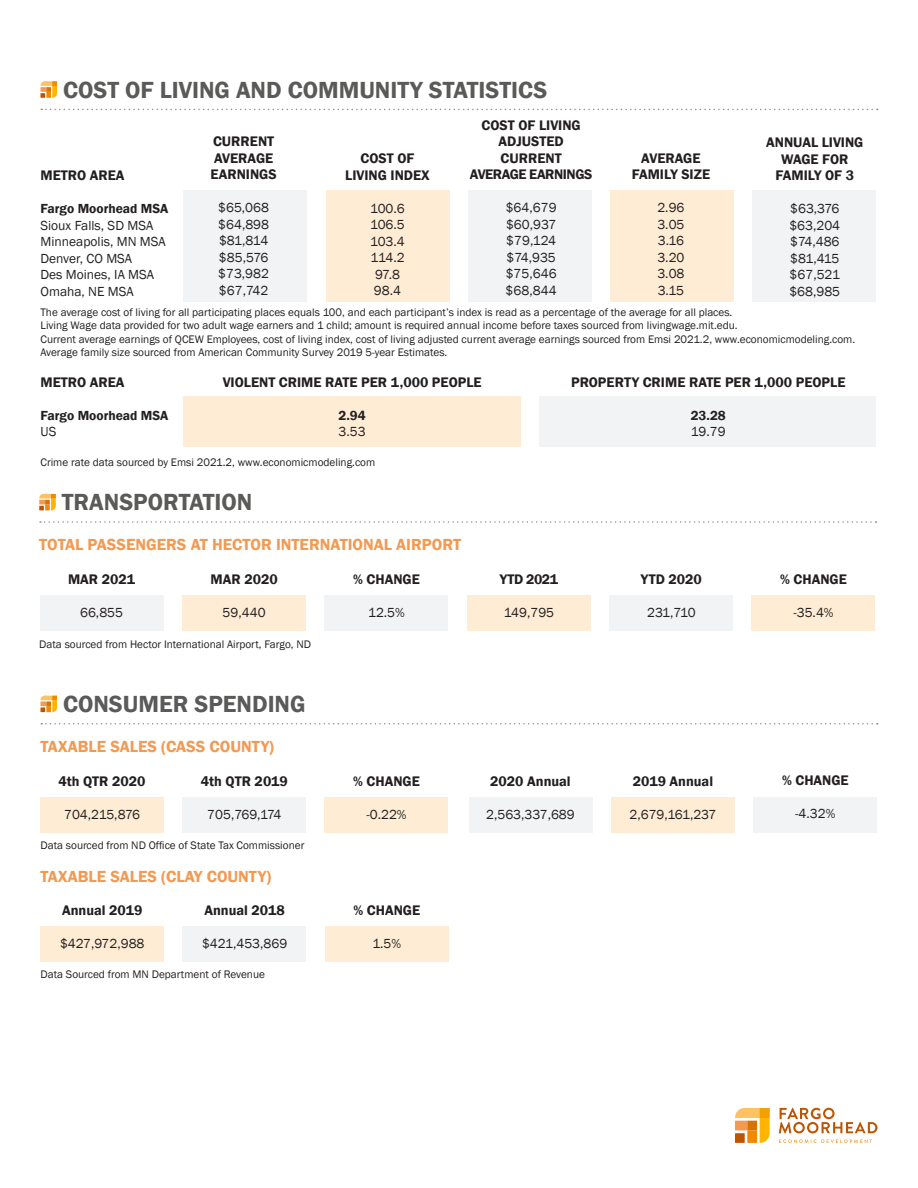
<style>
.page{position:relative;width:918px;height:1188px;background:#fff}
.page>*{position:absolute;margin:0;border:0;box-sizing:border-box;transform-origin:0 0}
.t1{font:600 24px "Franklin Gothic";color:#5a5a59}
.t2{font:600 16.5px "Franklin Gothic";color:#f29952}
.t3{font:600 14.25px/16.5px "Franklin Gothic";color:#231f20;text-align:center}
.t4{font:600 14.25px/16.5px "Franklin Gothic";letter-spacing:-.03em;color:#231f20;text-align:center}
.t5{font:13.5px/16.5px "Franklin Gothic";color:#231f20}
.t6{font:600 13.5px/16.5px "Franklin Gothic";color:#231f20}
.t7{font:13.5px "Franklin Gothic";letter-spacing:-.025em;color:#231f20}
.t8{font:13.5px "Franklin Gothic";letter-spacing:-.035em;color:#231f20}
.t9{font:11.25px/13.5px "Franklin Gothic";color:#231f20}
.s1{font-weight:400}
</style>
<div class="page">
<div style="left:611px;top:797px;width:124px;height:36px;background:#feedd4"></div>
<div style="left:753px;top:797px;width:124px;height:36px;background:#f2f3f4"></div>
<div style="left:469px;top:797px;width:124px;height:36px;background:#f2f3f4"></div>
<div style="left:752px;top:595px;width:123px;height:36px;background:#feedd4"></div>
<div style="left:182px;top:595px;width:124px;height:36px;background:#feedd4"></div>
<div style="left:467px;top:595px;width:124px;height:36px;background:#feedd4"></div>
<div style="left:325px;top:595px;width:123px;height:36px;background:#f2f3f4"></div>
<div style="left:609px;top:595px;width:124px;height:36px;background:#f2f3f4"></div>
<div style="left:40px;top:595px;width:124px;height:36px;background:#f2f3f4"></div>
<div style="left:184px;top:396px;width:337px;height:50px;background:#feedd4"></div>
<div style="left:540px;top:396px;width:336px;height:50px;background:#f2f3f4"></div>
<div style="left:753px;top:190px;width:123px;height:111px;background:#f2f3f4"></div>
<div style="left:184px;top:190px;width:123px;height:111px;background:#f2f3f4"></div>
<div style="left:468px;top:190px;width:124px;height:111px;background:#f2f3f4"></div>
<div style="left:326px;top:190px;width:123px;height:111px;background:#feedd4"></div>
<div style="left:610px;top:190px;width:124px;height:111px;background:#feedd4"></div>
<svg style="left:41px;top:81px;width:16px;height:17px"></svg>
<svg style="left:41px;top:109px;width:837px;height:1px"></svg>
<svg style="left:39px;top:494px;width:17px;height:16px"></svg>
<svg style="left:40px;top:521px;width:837px;height:2px"></svg>
<div style="left:325px;top:797px;width:123px;height:36px;background:#feedd4"></div>
<div style="left:40px;top:797px;width:124px;height:36px;background:#feedd4"></div>
<div style="left:182px;top:797px;width:124px;height:36px;background:#f2f3f4"></div>
<svg style="left:41px;top:695px;width:16px;height:17px"></svg>
<svg style="left:41px;top:723px;width:837px;height:2px"></svg>
<div style="left:325px;top:926px;width:123px;height:36px;background:#feedd4"></div>
<div style="left:40px;top:926px;width:124px;height:36px;background:#feedd4"></div>
<div style="left:182px;top:926px;width:124px;height:36px;background:#f2f3f4"></div>
<svg style="left:779px;top:1108px;width:99px;height:25px"></svg>
<svg style="left:779px;top:1139px;width:93px;height:4px"></svg>
<svg style="left:735px;top:1108px;width:35px;height:35px"></svg>
<div style="left:735px;top:1133px;width:10px;height:10px;background:#bf5400"></div>
<p class="t1" style="left:63px;top:75px;width:486px">COST OF LIVING AND COMMUNITY STATISTICS</p>
<p class="t3" style="left:213px;top:134px;width:63px">CURRENT</p>
<p class="t3" style="left:214px;top:150px;width:61px">AVERAGE</p>
<p class="t3" style="left:211px;top:167px;width:68px">EARNINGS</p>
<p class="t5" style="left:218px;top:200px;width:52px">$65,068</p>
<p class="t5" style="left:218px;top:216px;width:52px">$64,898 $81,814</p>
<p class="t5" style="left:219px;top:249px;width:51px">$85,576</p>
<p class="t5" style="left:218px;top:266px;width:52px">$73,982</p>
<p class="t5" style="left:219px;top:282px;width:51px">$67,742</p>
<p class="t3" style="left:482px;top:117px;width:101px">COST OF LIVING<br>ADJUSTED</p>
<p class="t4" style="left:470px;top:150px;width:124px">CURRENT<br>AVERAGE EARNINGS</p>
<p class="t5" style="left:506px;top:200px;width:52px">$64,679</p>
<p class="t5" style="left:506px;top:216px;width:52px">$60,937 $79,124</p>
<p class="t5" style="left:506px;top:249px;width:51px">$74,935</p>
<p class="t5" style="left:506px;top:266px;width:52px">$75,646</p>
<p class="t5" style="left:506px;top:282px;width:53px">$68,844</p>
<p class="t3" style="left:766px;top:134px;width:99px">ANNUAL LIVING<br>WAGE FOR</p>
<p class="t3" style="left:776px;top:167px;width:80px">FAMILY OF 3</p>
<p class="t5" style="left:790px;top:201px;width:51px">$63,376</p>
<p class="t5" style="left:789px;top:217px;width:52px">$63,204 $74,486</p>
<p class="t5" style="left:790px;top:250px;width:51px">$81,415</p>
<p class="t5" style="left:790px;top:267px;width:52px">$67,521</p>
<p class="t5" style="left:789px;top:283px;width:52px">$68,985</p>
<p class="t3" style="left:641px;top:150px;width:61px">AVERAGE</p>
<p class="t3" style="left:632px;top:167px;width:80px">FAMILY SIZE</p>
<p class="t5" style="left:657px;top:200px;width:29px">2.96</p>
<p class="t5" style="left:657px;top:216px;width:29px">3.05</p>
<p class="t5" style="left:658px;top:233px;width:28px">3.16</p>
<p class="t5" style="left:657px;top:249px;width:29px">3.20</p>
<p class="t5" style="left:657px;top:266px;width:29px">3.08</p>
<p class="t5" style="left:658px;top:282px;width:28px">3.15</p>
<p class="t9" style="left:40px;top:306px;width:693px">The average cost of living for all participating places equals 100, and each participant’s index is read as a percentage of the average for all places.</p>
<p class="t9" style="left:40px;top:319px;width:699px">Living Wage data provided for two adult wage earners and 1 child; amount is required annual income before taxes sourced from livingwage.mit.edu.</p>
<p class="t9" style="left:40px;top:333px;width:816px">Current average earnings of QCEW Employees, cost of living index, cost of living adjusted current average earnings sourced from Emsi 2021.2, www.economicmodeling.com.<br>Average family size sourced from American Community Survey 2019 5-year Estimates.</p>
<p class="t3" style="left:361px;top:150px;width:55px">COST OF</p>
<p class="t3" style="left:345px;top:167px;width:86px">LIVING INDEX</p>
<p class="t5" style="left:370px;top:200px;width:36px">100.6</p>
<p class="t5" style="left:370px;top:217px;width:36px">106.5</p>
<p class="t5" style="left:370px;top:233px;width:36px">103.4</p>
<p class="t5" style="left:370px;top:250px;width:36px">114.2</p>
<p class="t5" style="left:375px;top:266px;width:26px">97.8</p>
<p class="t5" style="left:374px;top:283px;width:29px">98.4</p>
<p class="t3" style="left:40px;top:167px;width:86px">METRO AREA</p>
<p class="t6" style="left:40px;top:201px;width:129px">Fargo Moorhead MSA<br><span class="s1">Sioux Falls, SD MSA</span></p>
<p class="t5" style="left:40px;top:234px;width:127px">Minneapolis, MN MSA</p>
<p class="t5" style="left:40px;top:250px;width:93px">Denver, CO MSA</p>
<p class="t5" style="left:40px;top:267px;width:115px">Des Moines, IA MSA</p>
<p class="t5" style="left:40px;top:283px;width:95px">Omaha, NE MSA</p>
<p class="t3" style="left:40px;top:374px;width:86px">METRO AREA</p>
<p class="t6" style="left:40px;top:407px;width:129px">Fargo Moorhead MSA<br><span class="s1">US</span></p>
<p class="t3" style="left:223px;top:374px;width:261px">VIOLENT CRIME RATE PER 1,000 PEOPLE</p>
<p class="t6" style="left:339px;top:407px;width:29px">2.94</p>
<p class="t5" style="left:339px;top:424px;width:29px">3.53</p>
<p class="t9" style="left:40px;top:456px;width:336px">Crime rate data sourced by Emsi 2021.2, www.economicmodeling.com</p>
<p class="t1" style="left:62px;top:488px;width:192px">TRANSPORTATION</p>
<p class="t2" style="left:39px;top:535px;width:424px">TOTAL PASSENGERS AT HECTOR INTERNATIONAL AIRPORT</p>
<p class="t3" style="left:68px;top:571px;width:69px">MAR 2021</p>
<p class="t5" style="left:80px;top:605px;width:44px">66,855</p>
<p class="t3" style="left:210px;top:571px;width:69px">MAR 2020</p>
<p class="t5" style="left:223px;top:605px;width:45px">59,440</p>
<p class="t9" style="left:39px;top:638px;width:274px">Data sourced from Hector International Airport, Fargo, ND</p>
<p class="t1" style="left:63px;top:689px;width:244px">CONSUMER SPENDING</p>
<p class="t2" style="left:40px;top:737px;width:235px">TAXABLE SALES (CASS COUNTY)</p>
<p class="t3" style="left:353px;top:571px;width:68px">% CHANGE</p>
<p class="t5" style="left:368px;top:604px;width:38px">12.5%</p>
<p class="t3" style="left:571px;top:374px;width:276px">PROPERTY CRIME RATE PER 1,000 PEOPLE</p>
<p class="t6" style="left:691px;top:407px;width:37px">23.28</p>
<p class="t5" style="left:691px;top:424px;width:36px">19.79</p>
<p class="t3" style="left:500px;top:571px;width:60px">YTD 2021</p>
<p class="t5" style="left:504px;top:605px;width:52px">149,795</p>
<p class="t3" style="left:641px;top:571px;width:63px">YTD 2020</p>
<p class="t5" style="left:647px;top:605px;width:50px">231,710</p>
<p class="t3" style="left:780px;top:571px;width:68px">% CHANGE</p>
<p class="t5" style="left:793px;top:604px;width:42px">-35.4%</p>
<p class="t3" style="left:58px;top:773px;width:89px">4th QTR 2020</p>
<p class="t7" style="left:64px;top:806px;width:77px">704,215,876</p>
<p class="t3" style="left:201px;top:773px;width:88px">4th QTR 2019</p>
<p class="t8" style="left:207px;top:806px;width:76px">705,769,174</p>
<p class="t9" style="left:40px;top:838px;width:265px">Data sourced from ND Office of State Tax Commissioner</p>
<p class="t2" style="left:40px;top:866px;width:232px">TAXABLE SALES (CLAY COUNTY)</p>
<p class="t3" style="left:62px;top:903px;width:82px">Annual 2019</p>
<p class="t5" style="left:60px;top:936px;width:86px">$427,972,988</p>
<p class="t3" style="left:204px;top:903px;width:82px">Annual 2018</p>
<p class="t5" style="left:202px;top:936px;width:87px">$421,453,869</p>
<p class="t9" style="left:40px;top:968px;width:226px">Data Sourced from MN Department of Revenue</p>
<p class="t3" style="left:353px;top:773px;width:68px">% CHANGE</p>
<p class="t5" style="left:366px;top:806px;width:42px">-0.22%</p>
<p class="t3" style="left:353px;top:902px;width:68px">% CHANGE</p>
<p class="t5" style="left:372px;top:936px;width:30px">1.5%</p>
<p class="t3" style="left:490px;top:773px;width:82px">2020 Annual</p>
<p class="t5" style="left:486px;top:806px;width:90px">2,563,337,689</p>
<p class="t3" style="left:633px;top:773px;width:82px">2019 Annual</p>
<p class="t5" style="left:629px;top:806px;width:88px">2,679,161,237</p>
<p class="t3" style="left:782px;top:773px;width:68px">% CHANGE</p>
<p class="t5" style="left:795px;top:806px;width:42px">-4.32%</p>
</div>
